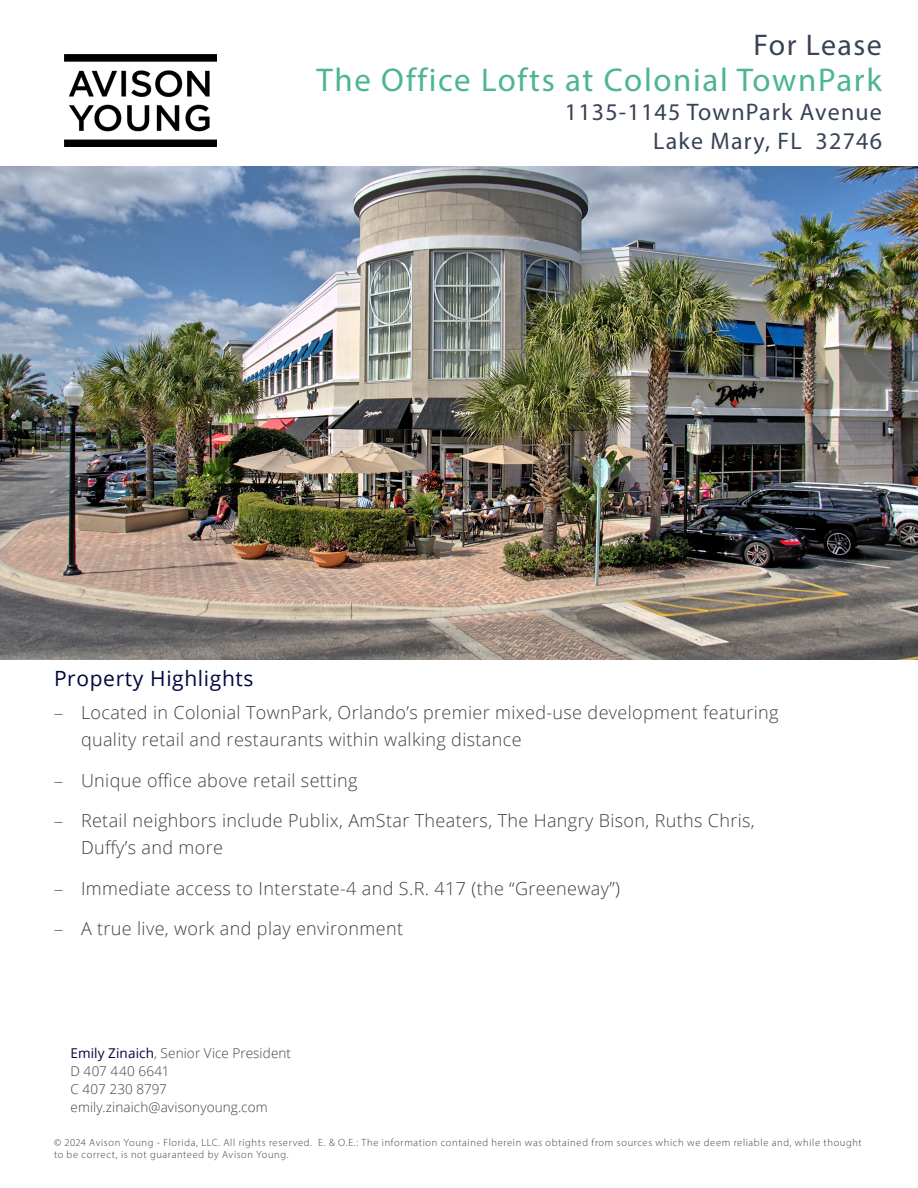
<style>
.page{position:relative;width:918px;height:1188px;background:#fff}
.page>*{position:absolute;margin:0;border:0;box-sizing:border-box;transform-origin:0 0}
.t1{font:33px "Myriad Pro";letter-spacing:.05em;color:#4db595}
.t2{font:30px "Myriad Pro";letter-spacing:.05em;color:#384358}
.t3{font:24px/28.8px "Myriad Pro";letter-spacing:.05em;color:#384358;text-align:right}
.Header_14pt_Left{font:21px "Open Sans";letter-spacing:.03em;color:#00063e}
.t4{font:300 18px/27px "Open Sans";letter-spacing:.02em;color:#404042}
.Contact_Info{font:300 13.5px/18px "Open Sans";letter-spacing:.01em;color:#404042}
.t5{font:300 10.5px/12.6px "Myriad Pro";letter-spacing:.06em;color:#404042}
.s1{font-family:"Myriad Pro"}
.s2{font-weight:400;color:#00063e}
</style>
<div class="page">
<img style="left:1px;top:166px;width:917px;height:494px">
<img style="left:64px;top:54px;width:152px;height:93px">
<p class="t2" style="left:754px;top:27px;width:130px">For Lease</p>
<p class="t1" style="left:317px;top:60px;width:567px">The Office Lofts at Colonial TownPark</p>
<p class="t3" style="left:565px;top:97px;width:319px">1135-1145 TownPark Avenue<br>Lake Mary, FL 32746</p>
<p class="Header_14pt_Left" style="left:54px;top:664px;width:201px">Property Highlights</p>
<p class="t4" style="left:81px;top:699px;width:699px;text-indent:-27px"><span class="s1">–</span> Located in Colonial TownPark, Orlando’s premier mixed-use development featuring quality retail and restaurants within walking distance</p>
<p class="t4" style="left:54px;top:766px;width:305px"><span class="s1">–</span> Unique office above retail setting</p>
<p class="t4" style="left:81px;top:807px;width:675px;text-indent:-27px"><span class="s1">–</span> Retail neighbors include Publix, AmStar Theaters, The Hangry Bison, Ruths Chris,<br>Duffy’s and more</p>
<p class="t4" style="left:54px;top:874px;width:568px"><span class="s1">–</span> Immediate access to Interstate-4 and S.R. 417 (the “Greeneway”)</p>
<p class="t4" style="left:54px;top:915px;width:351px"><span class="s1">–</span> A true live, work and play environment</p>
<p class="Contact_Info" style="left:70px;top:1043px;width:222px"><span class="s2">Emily Zinaich</span>, Senior Vice President</p>
<p class="Contact_Info" style="left:70px;top:1061px;width:199px">D 407 440 6641<br>C 407 230 8797 emily.zinaich@avisonyoung.com</p>
<p class="t5" style="left:54px;top:1136px;width:809px">© 2024 Avison Young - Florida, LLC. All rights reserved. E. &amp; O.E.: The information contained herein was obtained from sources which we deem reliable and, while thought to be correct, is not guaranteed by Avison Young.</p>
</div>
